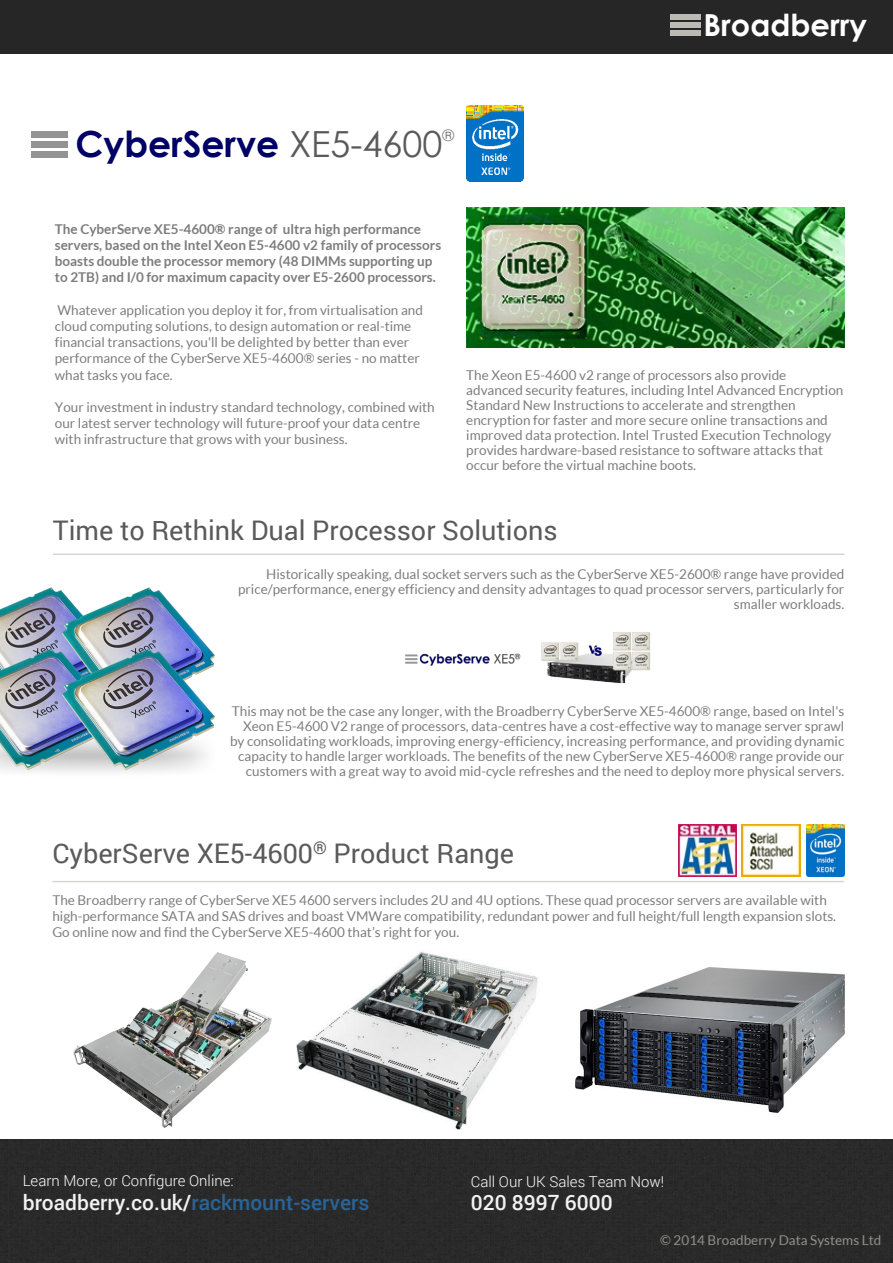
<style>
.page{position:relative;width:893px;height:1263px;background:#fff}
.page>*{position:absolute;margin:0;border:0;box-sizing:border-box;transform-origin:0 0}
.t1{font:700 36px "Century Gothic";color:#010066}
.t2{font:700 30.3px "Century Gothic";color:#fff}
.t3{font:27px "Roboto";color:#5a5a5a}
.t4{font:500 21px "Roboto";color:#f2f2f2}
.t5{font:15.6px "Century Gothic";color:#7d7d7d}
.t6{font:300 15px "Roboto";color:#fff}
.t7{font:13.5px/15px "Lato";color:#7d7d7d}
.t8{font:700 13.5px/16.2px "Lato";color:#7d7d7d}
.t9{font:13.5px "Lato";color:#91918c}
.s1{font-weight:400;color:#5a5a5a}
.s2{color:#2a6496}
</style>
<div class="page">
<div style="left:0;top:1140px;width:355px;height:123px;background:#2a2a2a"></div>
<div style="left:355px;top:1140px;width:538px;height:123px;background:#2a2a2a"></div>
<div style="left:0;top:0;width:893px;height:54px;background:#262626"></div>
<div style="left:670px;top:14px;width:31px;height:6px;background:#bbbab4"></div>
<div style="left:670px;top:30px;width:31px;height:6px;background:#bbbab4"></div>
<hr style="left:53px;top:553px;width:791px;height:2px;background:#d8d7d3">
<hr style="left:52px;top:881px;width:792px;height:1px;background:#d8d7d3">
<img style="left:678px;top:824px;width:58px;height:52px">
<img style="left:741px;top:824px;width:59px;height:52px">
<img style="left:806px;top:824px;width:38px;height:52px">
<div style="left:670px;top:22px;width:31px;height:6px;background:#bbbab4"></div>
<div style="left:31px;top:131px;width:37px;height:6px;background:#939393"></div>
<div style="left:31px;top:141px;width:37px;height:7px;background:#939393"></div>
<div style="left:31px;top:152px;width:37px;height:6px;background:#939393"></div>
<img style="left:467px;top:106px;width:57px;height:75px">
<img style="left:405px;top:632px;width:246px;height:52px">
<img style="left:0;top:587px;width:215px;height:185px">
<img style="left:467px;top:207px;width:377px;height:140px">
<img style="left:74px;top:952px;width:198px;height:175px">
<img style="left:297px;top:952px;width:241px;height:177px">
<img style="left:576px;top:967px;width:268px;height:145px">
<h2 class="t2" style="left:704px;top:13px;width:165px">Broadberry</h2>
<h1 class="t1" style="left:75px;top:130px;width:368px">CyberServe <span class="s1">XE5-4600</span></h1>
<p class="t5" style="left:442px;top:130px;width:13px">®</p>
<p class="t8" style="left:55px;top:222px;width:388px">The CyberServe XE5-4600® range of ultra high performance servers, based on the Intel Xeon E5-4600 v2 family of processors boasts double the processor memory (48 DIMMs supporting up to 2TB) and I/0 for maximum capacity over E5-2600 processors.</p>
<p class="t7" style="left:55px;top:303px;width:370px;line-height:16.2px">Whatever application you deploy it for, from virtualisation and cloud computing solutions, to design automation or real-time financial transactions, you'll be delighted by better than ever performance of the CyberServe XE5-4600® series - no matter what tasks you face.</p>
<p class="t7" style="left:55px;top:400px;width:381px;line-height:16.2px">Your investment in industry standard technology, combined with our latest server technology will future-proof your data centre with infrastructure that grows with your business.</p>
<p class="t7" style="left:466px;top:368px;width:379px">The Xeon E5-4600 v2 range of processors also provide advanced security features, including Intel Advanced Encryption Standard New Instructions to accelerate and strengthen encryption for faster and more secure online transactions and improved data protection. Intel Trusted Execution Technology provides hardware-based resistance to software attacks that occur before the virtual machine boots.</p>
<h3 class="t3" style="left:53px;top:511px;width:506px">Time to Rethink Dual Processor Solutions</h3>
<p class="t7" style="left:238px;top:567px;width:608px;text-align:right">Historically speaking, dual socket servers such as the CyberServe XE5-2600® range have provided price/performance, energy efficiency and density advantages to quad processor servers, particularly for smaller workloads.</p>
<p class="t7" style="left:230px;top:704px;width:616px;text-align:right">This may not be the case any longer, with the Broadberry CyberServe XE5-4600® range, based on Intel's Xeon E5-4600 V2 range of processors, data-centres have a cost-effective way to manage server sprawl by consolidating workloads, improving energy-efficiency, increasing performance, and providing dynamic capacity to handle larger workloads. The benefits of the new CyberServe XE5-4600® range provide our customers with a great way to avoid mid-cycle refreshes and the need to deploy more physical servers.</p>
<h3 class="t3" style="left:52px;top:834px;width:463px">CyberServe XE5-4600<sup>®</sup> Product Range</h3>
<p class="t7" style="left:52px;top:892px;width:785px;line-height:16.2px">The Broadberry range of CyberServe XE5 4600 servers includes 2U and 4U options. These quad processor servers are available with high-performance SATA and SAS drives and boast VMWare compatibility, redundant power and full height/full length expansion slots.<br>Go online now and find the CyberServe XE5-4600 that’s right for you.</p>
<p class="t6" style="left:23px;top:1171px;width:213px">Learn More, or Configure Online:</p>
<h3 class="t4" style="left:23px;top:1188px;width:348px">broadberry.co.uk/<span class="s2">rackmount-servers</span></h3>
<p class="t6" style="left:471px;top:1171px;width:195px">Call Our UK Sales Team Now!</p>
<h3 class="t4" style="left:471px;top:1188px;width:143px">020 8997 6000</h3>
<p class="t9" style="left:660px;top:1234px;width:223px">© 2014 Broadberry Data Systems Ltd</p>
</div>
